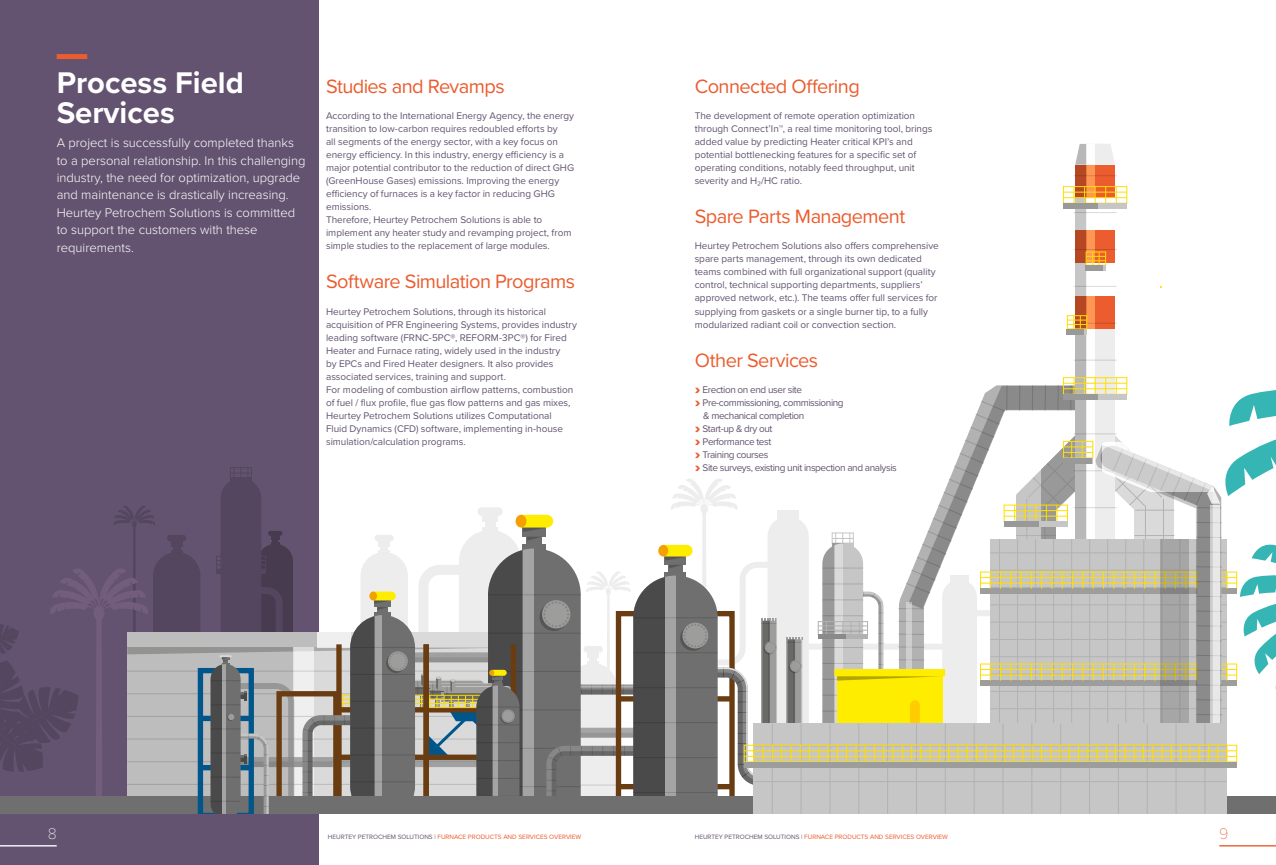
<style>
.page{position:relative;width:1276px;height:865px;background:#fff}
.page>*{position:absolute;margin:0;border:0;box-sizing:border-box;transform-origin:0 0}
.t1{font:700 31px/30px "Proxima Nova";color:#fff}
.t2{font:20px "Proxima Nova";letter-spacing:-.03em;color:#eb5c2e}
.t3{font:100 16px "Proxima Nova T";color:#fff}
.t4{font:100 16px "Proxima Nova T";color:#eb5c2e}
.t5{font:300 13px/17.4px "Proxima Nova";color:#fff}
.t6{font:10px/13px "Proxima Nova";letter-spacing:-.005em;color:#635370}
.t7{font:10px "Proxima Nova";letter-spacing:-.04em;color:#635370}
.t8{font:6.5px "Proxima Nova";color:#eb5c2e}
.s1{font-weight:900;font-size:15px;color:#eb5c2e}
.s2{color:#635370}
</style>
<div class="page">
<div style="left:0;top:0;width:319px;height:865px;background:#635370"></div>
<hr style="left:1219px;top:845px;width:57px;height:1px;background:#eb5c2e">
<hr style="left:0;top:845px;width:57px;height:1px;background:#fff">
<div style="left:788px;top:643px;width:157px;height:6px;background:#ededed"></div>
<svg style="left:816px;top:621px;width:2px;height:29px"></svg>
<div style="left:1075px;top:165px;width:40px;height:431px;background:#ededed"></div>
<svg style="left:1095px;top:144px;width:20px;height:21px"></svg>
<div style="left:1075px;top:165px;width:40px;height:32px;background:#eb5c2e"></div>
<div style="left:1075px;top:197px;width:40px;height:33px;background:#fff"></div>
<div style="left:1075px;top:230px;width:40px;height:33px;background:#eb5c2e"></div>
<div style="left:1075px;top:263px;width:40px;height:33px;background:#fff"></div>
<div style="left:1075px;top:296px;width:40px;height:33px;background:#eb5c2e"></div>
<svg style="left:1074px;top:144px;width:12px;height:229px;background:#c2998b"></svg>
<svg style="left:1086px;top:144px;width:8px;height:229px"></svg>
<hr style="left:1073px;top:175px;width:43px;height:1px;background:#dadada">
<hr style="left:1073px;top:212px;width:43px;height:1px;background:#dadada">
<hr style="left:1073px;top:249px;width:43px;height:1px;background:#dadada">
<hr style="left:1073px;top:286px;width:43px;height:1px;background:#dadada">
<hr style="left:1073px;top:323px;width:43px;height:1px;background:#dadada">
<hr style="left:1073px;top:360px;width:43px;height:1px;background:#dadada">
<div style="left:1063px;top:186px;width:64px;height:18px;border:1px solid #ffde00"></div>
<hr style="left:1063px;top:197px;width:63px;height:1px;background:#ffde00">
<hr style="left:1063px;top:192px;width:63px;height:1px;background:#ffde00">
<svg style="left:1115px;top:187px;width:1px;height:16px"></svg>
<svg style="left:1105px;top:187px;width:1px;height:16px"></svg>
<svg style="left:1094px;top:187px;width:1px;height:16px"></svg>
<svg style="left:1084px;top:187px;width:1px;height:16px"></svg>
<svg style="left:1073px;top:187px;width:1px;height:16px"></svg>
<div style="left:1063px;top:203px;width:63px;height:5px;background:#c6c6c6"></div>
<div style="left:1063px;top:203px;width:35px;height:5px;background:#999"></div>
<div style="left:1085px;top:251px;width:21px;height:14px;border:1px solid #ffde00"></div>
<svg style="left:1086px;top:252px;width:19px;height:13px"></svg>
<svg style="left:1102px;top:265px;width:3px;height:5px"></svg>
<div style="left:1085px;top:265px;width:17px;height:5px;background:#999"></div>
<div style="left:1067px;top:315px;width:20px;height:14px;border:1px solid #ffde00"></div>
<svg style="left:1067px;top:316px;width:19px;height:13px"></svg>
<svg style="left:1083px;top:329px;width:3px;height:5px"></svg>
<div style="left:1066px;top:329px;width:17px;height:5px;background:#999"></div>
<div style="left:0;top:796px;width:1276px;height:17px;background:#706f6f"></div>
<div style="left:754px;top:723px;width:472px;height:90px;background:#c6c6c6"></div>
<hr style="left:1204px;top:723px;width:1px;height:90px;background:#b3b2b2">
<hr style="left:1175px;top:723px;width:1px;height:90px;background:#b3b2b2">
<hr style="left:1147px;top:723px;width:1px;height:90px;background:#b3b2b2">
<hr style="left:1118px;top:723px;width:1px;height:90px;background:#b3b2b2">
<hr style="left:1089px;top:723px;width:1px;height:90px;background:#b3b2b2">
<hr style="left:1060px;top:723px;width:1px;height:90px;background:#b3b2b2">
<hr style="left:1031px;top:723px;width:1px;height:90px;background:#b3b2b2">
<hr style="left:1002px;top:723px;width:1px;height:90px;background:#b3b2b2">
<hr style="left:974px;top:723px;width:1px;height:90px;background:#b3b2b2">
<hr style="left:945px;top:723px;width:1px;height:90px;background:#b3b2b2">
<hr style="left:916px;top:723px;width:1px;height:90px;background:#b3b2b2">
<hr style="left:887px;top:723px;width:1px;height:90px;background:#b3b2b2">
<hr style="left:858px;top:723px;width:1px;height:90px;background:#b3b2b2">
<hr style="left:829px;top:723px;width:1px;height:90px;background:#b3b2b2">
<hr style="left:754px;top:781px;width:472px;height:1px;background:#b3b2b2">
<hr style="left:744px;top:756px;width:492px;height:1px;background:#ffde00">
<hr style="left:744px;top:750px;width:492px;height:1px;background:#ffde00">
<svg style="left:0;top:467px;width:810px;height:346px"></svg>
<svg style="left:818px;top:373px;width:458px;height:412px"></svg>
<div style="left:57px;top:54px;width:30px;height:5px;background:#eb5c2e"></div>
<h1 class="t1" style="left:57px;top:67px;width:189px">Process Field<br>Services</h1>
<p class="t5" style="left:57px;top:134px;width:250px">A project is successfully completed thanks to a personal relationship. In this challenging industry, the need for optimization, upgrade and maintenance is drastically increasing.<br>Heurtey Petrochem Solutions is committed to support the customers with these requirements.</p>
<h2 class="t2" style="left:326px;top:72px;width:180px">Studies and Revamps</h2>
<p class="t6" style="left:326px;top:109px;width:250px">According to the International Energy Agency, the energy transition to low-carbon requires redoubled efforts by<br>all segments of the energy sector, with a key focus on energy efficiency. In this industry, energy efficiency is a major potential contributor to the reduction of direct GHG (GreenHouse Gases) emissions. Improving the energy efficiency of furnaces is a key factor in reducing GHG emissions.<br>Therefore, Heurtey Petrochem Solutions is able to implement any heater study and revamping project, from simple studies to the replacement of large modules.</p>
<h2 class="t2" style="left:326px;top:267px;width:250px">Software Simulation Programs</h2>
<p class="t6" style="left:326px;top:304px;width:252px">Heurtey Petrochem Solutions, through its historical acquisition of PFR Engineering Systems, provides industry leading software (FRNC-5PC®, REFORM-3PC®) for Fired Heater and Furnace rating, widely used in the industry<br>by EPCs and Fired Heater designers. It also provides associated services, training and support.<br>For modeling of combustion airflow patterns, combustion of fuel / flux profile, flue gas flow patterns and gas mixes, Heurtey Petrochem Solutions utilizes Computational<br>Fluid Dynamics (CFD) software, implementing in-house simulation/calculation programs.</p>
<h2 class="t2" style="left:694px;top:72px;width:167px">Connected Offering</h2>
<p class="t6" style="left:694px;top:109px;width:239px">The development of remote operation optimization through Connect’In™, a real time monitoring tool, brings added value by predicting Heater critical KPI’s and potential bottlenecking features for a specific set of operating conditions, notably feed throughput, unit severity and H₂/HC ratio.</p>
<h2 class="t2" style="left:694px;top:202px;width:212px">Spare Parts Management</h2>
<p class="t6" style="left:694px;top:239px;width:246px">Heurtey Petrochem Solutions also offers comprehensive spare parts management, through its own dedicated teams combined with full organizational support (quality control, technical supporting departments, suppliers’ approved network, etc.). The teams offer full services for supplying from gaskets or a single burner tip, to a fully modularized radiant coil or convection section.</p>
<h2 class="t2" style="left:694px;top:345px;width:125px">Other Services</h2>
<p class="t7" style="left:694px;top:382px;width:109px"><span class="s1">›</span> Erection on end user site</p>
<p class="t7" style="left:694px;top:395px;width:150px"><span class="s1">›</span> Pre-commissioning, commissioning</p>
<p class="t7" style="left:703px;top:408px;width:103px">&amp; mechanical completion</p>
<p class="t7" style="left:694px;top:421px;width:79px"><span class="s1">›</span> Start-up &amp; dry out</p>
<p class="t7" style="left:694px;top:434px;width:78px"><span class="s1">›</span> Performance test</p>
<p class="t7" style="left:694px;top:447px;width:75px"><span class="s1">›</span> Training courses</p>
<p class="t7" style="left:694px;top:460px;width:204px"><span class="s1">›</span> Site surveys, existing unit inspection and analysis</p>
<h3 class="t3" style="left:48px;top:822px;width:10px">8</h3>
<p class="t8" style="left:328px;top:832px;width:255px"><span class="s2">HEURTEY PETROCHEM SOLUTIONS |</span> FURNACE PRODUCTS AND SERVICES OVERVIEW</p>
<p class="t8" style="left:694px;top:832px;width:255px"><span class="s2">HEURTEY PETROCHEM SOLUTIONS |</span> FURNACE PRODUCTS AND SERVICES OVERVIEW</p>
<h3 class="t4" style="left:1219px;top:822px;width:11px">9</h3>
</div>
